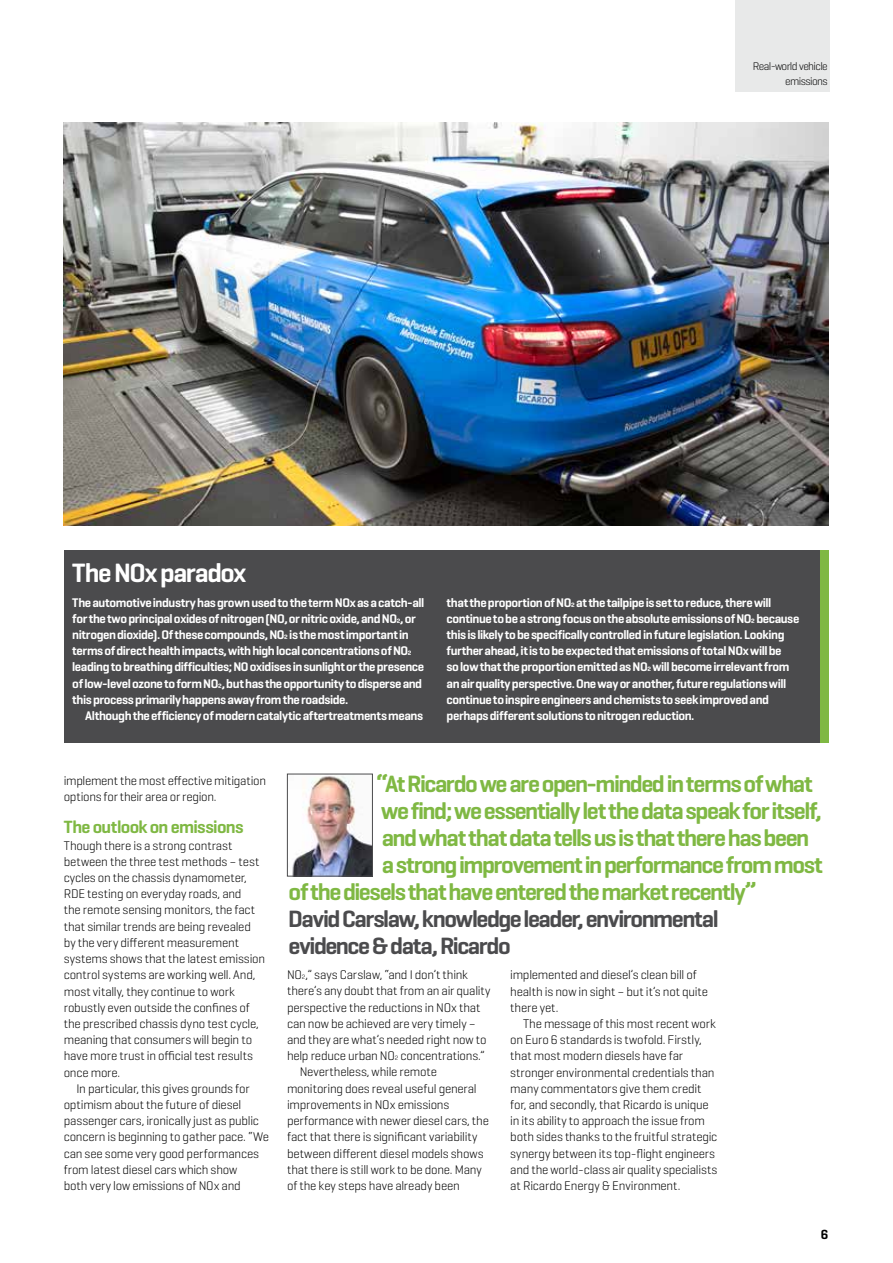
<style>
.page{position:relative;width:893px;height:1263px;background:#fff}
.page>*{position:absolute;margin:0;border:0;box-sizing:border-box;transform-origin:0 0}
.t1{font:600 27px "Geogrotesque";letter-spacing:-.05em;color:#fff}
.t2{font:600 24px "Geogrotesque";letter-spacing:-.06em;color:#7fb843}
.t3{font:600 24px/27px "Geogrotesque";letter-spacing:-.06em;color:#4b4b4d}
.t4{font:600 18px "Geogrotesque";letter-spacing:-.035em;color:#7fb843}
.t5{font:600 13.5px "Geogrotesque";color:#000}
.t6{font:300 12.75px/16.2px "Geogrotesque";letter-spacing:-.015em;color:#000}
.t7{font:600 12.75px/16.2px "Geogrotesque";letter-spacing:-.035em;color:#fff}
.t8{font:300 11.25px/15px "Geogrotesque";letter-spacing:-.05em;color:#000;text-align:right}
.s1{font-size:6.3px}
</style>
<div class="page">
<div style="left:64px;top:550px;width:764px;height:192px;background:#4b4b4d"></div>
<div style="left:820px;top:550px;width:8px;height:192px;background:#7fb843"></div>
<img style="left:64px;top:122px;width:764px;height:404px">
<img style="left:292px;top:776px;width:79px;height:98px">
<div style="left:287px;top:774px;width:86px;height:102px;border:1px solid #4b4b4d"></div>
<div style="left:735px;top:0;width:95px;height:91px;background:#e3e4e4"></div>
<p class="t8" style="left:753px;top:58px;width:76px">Real-world vehicle emissions</p>
<h1 class="t1" style="left:72px;top:556px;width:175px">The NOx paradox</h1>
<p class="t7" style="left:72px;top:594px;width:354px">The automotive industry has grown used to the term NOx as a catch-all for the two principal oxides of nitrogen (NO, or nitric oxide, and NO<span class="s1">2</span>, or nitrogen dioxide). Of these compounds, NO<span class="s1">2</span> is the most important in terms of direct health impacts, with high local concentrations of NO<span class="s1">2 </span>leading to breathing difficulties; NO oxidises in sunlight or the presence of low-level ozone to form NO<span class="s1">2</span>, but has the opportunity to disperse and this process primarily happens away from the roadside.</p>
<p class="t7" style="left:85px;top:707px;width:340px">Although the efficiency of modern catalytic aftertreatments means</p>
<p class="t7" style="left:447px;top:594px;width:354px">that the proportion of NO<span class="s1">2</span> at the tailpipe is set to reduce, there will continue to be a strong focus on the absolute emissions of NO<span class="s1">2</span> because this is likely to be specifically controlled in future legislation. Looking further ahead, it is to be expected that emissions of total NOx will be<br>so low that the proportion emitted as NO<span class="s1">2</span> will become irrelevant from an air quality perspective. One way or another, future regulations will continue to inspire engineers and chemists to seek improved and perhaps different solutions to nitrogen reduction.</p>
<p class="t6" style="left:64px;top:772px;width:204px">implement the most effective mitigation options for their area or region.</p>
<h3 class="t4" style="left:64px;top:816px;width:181px">The outlook on emissions</h3>
<p class="t6" style="left:64px;top:837px;width:203px">Though there is a strong contrast between the three test methods – test cycles on the chassis dynamometer, RDE testing on everyday roads, and<br>the remote sensing monitors, the fact that similar trends are being revealed by the very different measurement systems shows that the latest emission control systems are working well. And, most vitally, they continue to work robustly even outside the confines of the prescribed chassis dyno test cycle, meaning that consumers will begin to have more trust in official test results once more.</p>
<p class="t6" style="left:64px;top:1080px;width:207px;text-indent:13px">In particular, this gives grounds for optimism about the future of diesel passenger cars, ironically just as public concern is beginning to gather pace. “We can see some very good performances from latest diesel cars which show<br>both very low emissions of NOx and</p>
<h2 class="t2" style="left:376px;top:769px;width:438px">“At Ricardo we are open-minded in terms of what</h2>
<h2 class="t2" style="left:381px;top:796px;width:442px">we find; we essentially let the data speak for itself,</h2>
<h2 class="t2" style="left:382px;top:823px;width:429px">and what that data tells us is that there has been</h2>
<h2 class="t2" style="left:382px;top:850px;width:443px">a strong improvement in performance from most</h2>
<h2 class="t2" style="left:289px;top:877px;width:470px">of the diesels that have entered the market recently”</h2>
<h2 class="t3" style="left:288px;top:905px;width:432px">David Carslaw, knowledge leader, environmental evidence &amp; data, Ricardo</h2>
<p class="t6" style="left:287px;top:966px;width:182px">NO<span class="s1">2</span>,” says Carslaw, “and I don’t think</p>
<p class="t6" style="left:287px;top:982px;width:205px">there’s any doubt that from an air quality</p>
<p class="t6" style="left:287px;top:999px;width:195px">perspective the reductions in NOx that</p>
<p class="t6" style="left:287px;top:1015px;width:190px">can now be achieved are very timely –</p>
<p class="t6" style="left:287px;top:1031px;width:201px">and they are what’s needed right now to</p>
<p class="t6" style="left:287px;top:1047px;width:199px">help reduce urban NO<span class="s1">2</span> concentrations.”</p>
<p class="t6" style="left:300px;top:1063px;width:139px">Nevertheless, while remote</p>
<p class="t6" style="left:287px;top:1080px;width:191px">monitoring does reveal useful general</p>
<p class="t6" style="left:287px;top:1096px;width:164px">improvements in NOx emissions</p>
<p class="t6" style="left:287px;top:1112px;width:203px">performance with newer diesel cars, the</p>
<p class="t6" style="left:287px;top:1128px;width:192px">fact that there is significant variability</p>
<p class="t6" style="left:287px;top:1145px;width:198px">between different diesel models shows</p>
<p class="t6" style="left:287px;top:1161px;width:196px">that there is still work to be done. Many</p>
<p class="t6" style="left:287px;top:1177px;width:174px">of the key steps have already been</p>
<p class="t6" style="left:510px;top:966px;width:199px">implemented and diesel’s clean bill of health is now in sight – but it’s not quite there yet.</p>
<p class="t6" style="left:510px;top:1015px;width:209px;text-indent:13px">The message of this most recent work on Euro 6 standards is twofold. Firstly, that most modern diesels have far stronger environmental credentials than many commentators give them credit for, and secondly, that Ricardo is unique in its ability to approach the issue from both sides thanks to the fruitful strategic synergy between its top-flight engineers and the world-class air quality specialists at Ricardo Energy &amp; Environment.</p>
<p class="t5" style="left:821px;top:1225px;width:9px">6</p>
</div>
